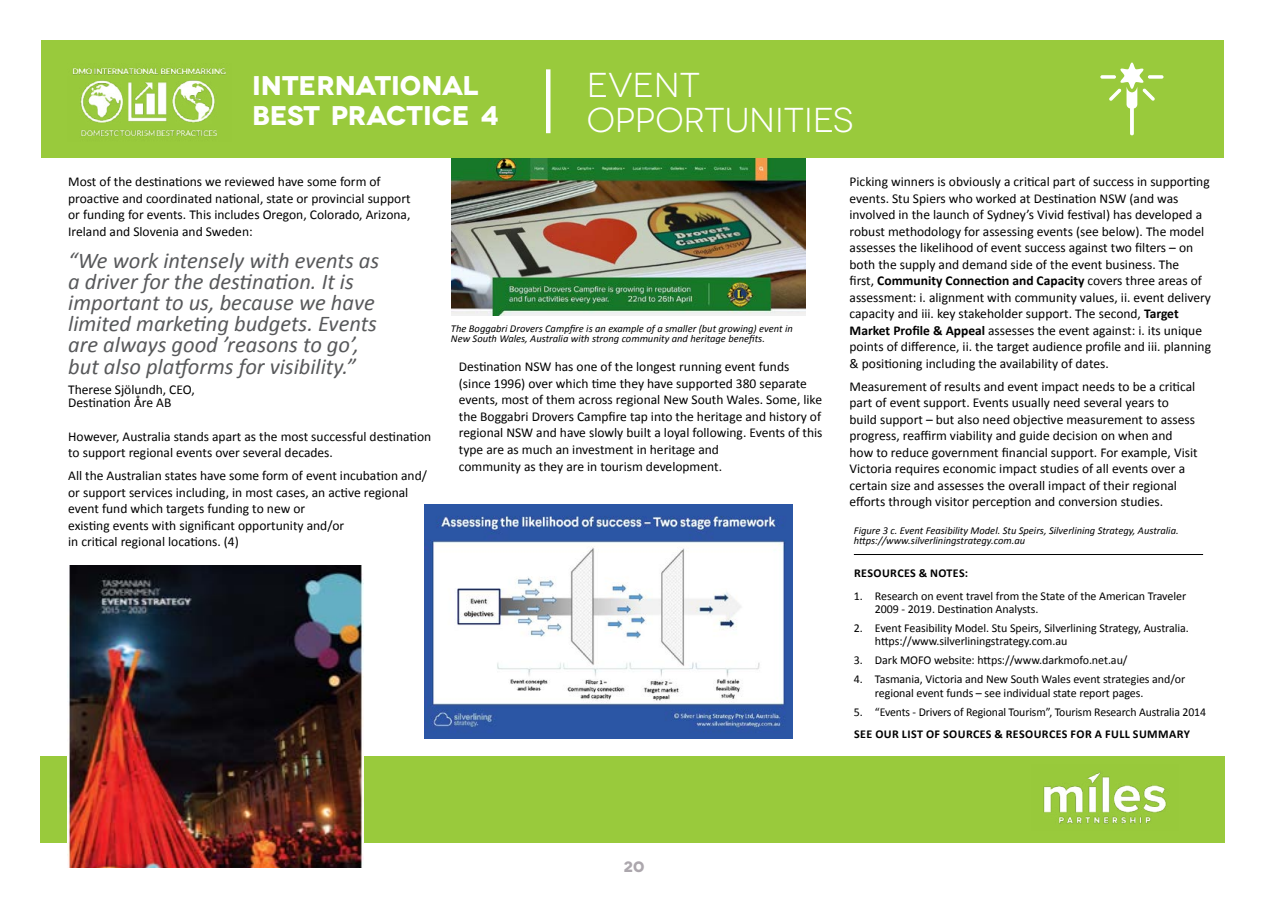
<style>
.page{position:relative;width:1264px;height:897px;background:#fff}
.page>*{position:absolute;margin:0;border:0;box-sizing:border-box;transform-origin:0 0}
.t1{font:34.5px/34.5px "Novecentowide";color:#fff}
.t2{font:700 27px/30px "Novecentowide";color:#fff}
.t3{font:italic 22.5px/21px "Calibri";color:#58595b}
.t4{font:700 15px "Novecentowide";color:#aca7ad}
.t5{font:13.5px/16.5px "Calibri";color:#000}
.t6{font:12px/13.5px "Calibri";letter-spacing:-.005em;color:#000}
.t7{font:700 12px "Calibri";letter-spacing:.035em;color:#000}
.t8{font:italic 10.5px/10.5px "Calibri";color:#000}
.s1{font-weight:700}
</style>
<div class="page">
<img style="left:451px;top:158px;width:354px;height:157px">
<div style="left:40px;top:40px;width:1183px;height:118px;background:#99ca3c"></div>
<img style="left:72px;top:68px;width:154px;height:69px">
<svg style="left:1130px;top:100px;width:4px;height:35px"></svg>
<svg style="left:1109px;top:62px;width:46px;height:47px"></svg>
<svg style="left:1148px;top:75px;width:15px;height:4px"></svg>
<svg style="left:1100px;top:75px;width:16px;height:4px"></svg>
<div style="left:40px;top:755px;width:1185px;height:87px;background:#99ca3c"></div>
<img style="left:1043px;top:772px;width:124px;height:52px">
<hr style="left:854px;top:554px;width:349px;height:1px;background:#000">
<hr style="left:546px;top:69px;width:4px;height:64px;background:#fff">
<img style="left:68px;top:565px;width:295px;height:301px">
<img style="left:425px;top:505px;width:367px;height:233px">
<h2 class="t2" style="left:252px;top:71px;width:249px">INTERNATIONAL<br>BEST PRACTICE 4</h2>
<h1 class="t1" style="left:587px;top:68px;width:268px">EVENT<br>OPPORTUNITIES</h1>
<p class="t5" style="left:68px;top:173px;width:344px">Most of the destinations we reviewed have some form of proactive and coordinated national, state or provincial support or funding for events. This includes Oregon, Colorado, Arizona, Ireland and Slovenia and Sweden:</p>
<h3 class="t3" style="left:68px;top:249px;width:312px">“We work intensely with events as a driver for the destination. It is important to us, because we have limited marketing budgets. Events are always good ’reasons to go’, but also platforms for visibility.”</h3>
<p class="t5" style="left:68px;top:382px;width:128px;line-height:13.5px">Therese Sjölundh, CEO,<br>Destination Åre AB</p>
<p class="t5" style="left:68px;top:428px;width:364px">However, Australia stands apart as the most successful destination to support regional events over several decades.</p>
<p class="t5" style="left:68px;top:467px;width:360px">All the Australian states have some form of event incubation and/ or support services including, in most cases, an active regional event fund which targets funding to new or<br>existing events with significant opportunity and/or<br>in critical regional locations. (4)</p>
<p class="t8" style="left:451px;top:322px;width:343px">The Boggabri Drovers Campfire is an example of a smaller (but growing) event in<br>New South Wales, Australia with strong community and heritage benefits.</p>
<p class="t5" style="left:459px;top:359px;width:365px">Destination NSW has one of the longest running event funds (since 1996) over which time they have supported 380 separate events, most of them across regional New South Wales. Some, like the Boggabri Drovers Campfire tap into the heritage and history of regional NSW and have slowly built a loyal following. Events of this type are as much an investment in heritage and<br>community as they are in tourism development.</p>
<p class="t5" style="left:849px;top:173px;width:363px">Picking winners is obviously a critical part of success in supporting events. Stu Spiers who worked at Destination NSW (and was involved in the launch of Sydney’s Vivid festival) has developed a robust methodology for assessing events (see below). The model assesses the likelihood of event success against two filters – on both the supply and demand side of the event business. The<br>first, <span class="s1">Community Connection and Capacity</span> covers three areas of assessment: i. alignment with community values, ii. event delivery capacity and iii. key stakeholder support. The second, <span class="s1">Target Market Profile &amp; Appeal</span> assesses the event against: i. its unique points of difference, ii. the target audience profile and iii. planning &amp; positioning including the availability of dates.</p>
<p class="t5" style="left:849px;top:378px;width:349px">Measurement of results and event impact needs to be a critical part of event support. Events usually need several years to build support – but also need objective measurement to assess progress, reaffirm viability and guide decision on when and how to reduce government financial support. For example, Visit Victoria requires economic impact studies of all events over a certain size and assesses the overall impact of their regional efforts through visitor perception and conversion studies.</p>
<p class="t8" style="left:854px;top:524px;width:326px">Figure 3 c. Event Feasibility Model. Stu Speirs, Silverlining Strategy, Australia. https://www.silverliningstrategy.com.au</p>
<p class="t7" style="left:854px;top:564px;width:116px">RESOURCES &amp; NOTES:</p>
<p class="t6" style="left:875px;top:588px;width:313px;text-indent:-21px">1. Research on event travel from the State of the American Traveler<br>2009 - 2019. Destination Analysts.</p>
<p class="t6" style="left:875px;top:621px;width:315px;text-indent:-21px">2. Event Feasibility Model. Stu Speirs, Silverlining Strategy, Australia. https://www.silverliningstrategy.com.au</p>
<p class="t6" style="left:854px;top:653px;width:275px">3. Dark MOFO website: https://www.darkmofo.net.au/</p>
<p class="t6" style="left:875px;top:672px;width:312px;text-indent:-21px">4. Tasmania, Victoria and New South Wales event strategies and/or regional event funds – see individual state report pages.</p>
<p class="t6" style="left:854px;top:705px;width:354px">5. “Events - Drivers of Regional Tourism”, Tourism Research Australia 2014</p>
<p class="t7" style="left:854px;top:725px;width:337px">SEE OUR LIST OF SOURCES &amp; RESOURCES FOR A FULL SUMMARY</p>
<p class="t4" style="left:623px;top:857px;width:23px">20</p>
</div>
